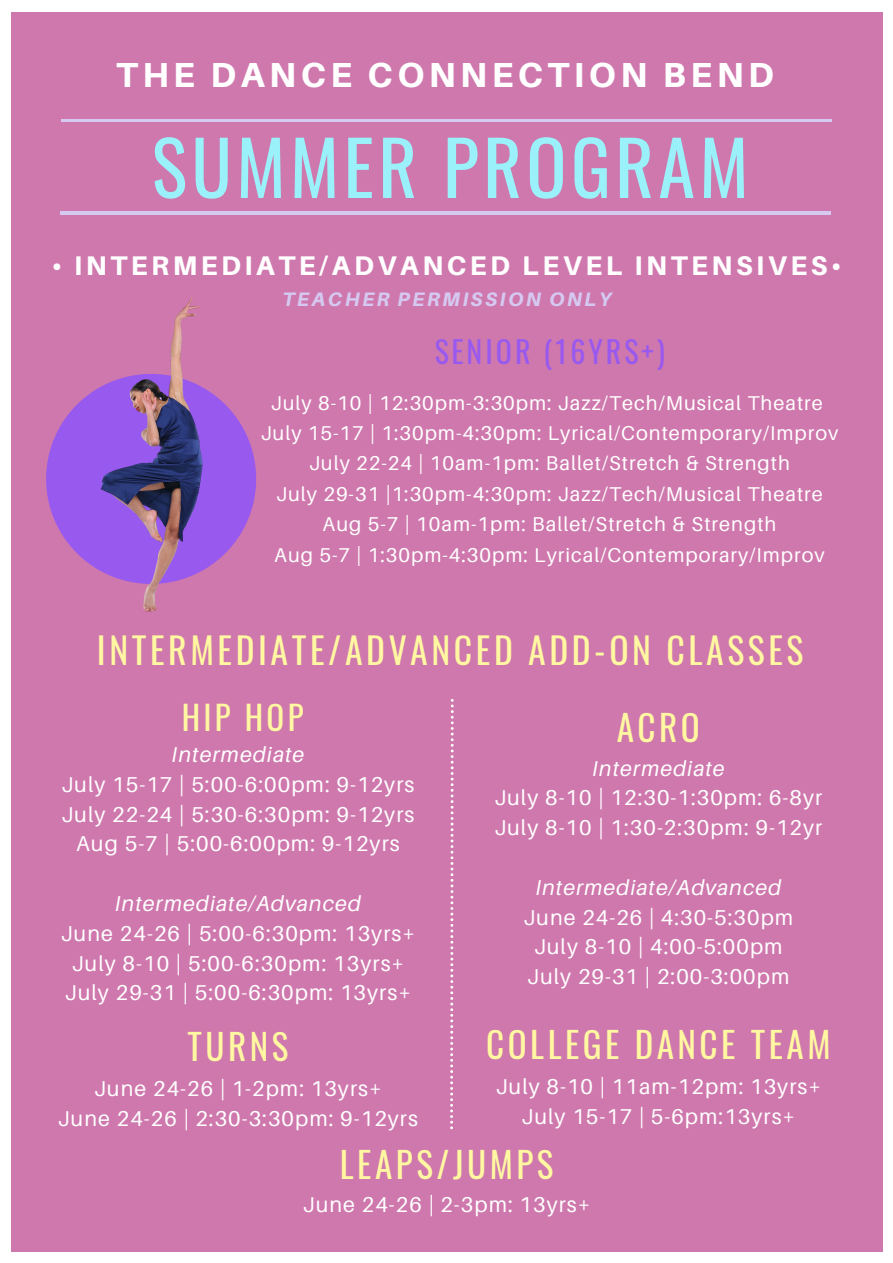
<style>
.page{position:relative;width:893px;height:1263px;background:#fff}
.page>*{position:absolute;margin:0;border:0;box-sizing:border-box;transform-origin:0 0}
.t1{font:74.4px "Oswald";letter-spacing:.06em;color:#9bf1f9}
.t2{font:35.78px "Oswald";letter-spacing:.1em;color:#fff7a1}
.t3{font:35.17px "Oswald";letter-spacing:.1em;color:#fff7a1}
.t4{font:800 34.72px "Aileron";letter-spacing:.13em;color:#fff}
.t5{font:32.92px "Oswald";letter-spacing:.1em;color:#fff7a1}
.t6{font:30px "Oswald";letter-spacing:.1em;color:#8c52ff}
.t7{font:800 27px "Aileron";letter-spacing:.13em;color:#fff}
.t8{font:21.52px/29.8px "Aileron";letter-spacing:.05em;color:#fff;text-align:center}
.t9{font:italic 21.52px "Aileron";letter-spacing:.05em;color:#fff}
.t10{font:21.45px/29.8px "Aileron";letter-spacing:.05em;color:#fff;text-align:center}
.t11{font:italic 21.45px "Aileron";letter-spacing:.05em;color:#fff}
.t12{font:20.02px/30.4px "Aileron";letter-spacing:.05em;color:#fff;text-align:center}
.t13{font:italic 800 19.5px "Aileron";letter-spacing:.13em;color:#d6c9f1}
</style>
<div class="page">
<div style="left:11px;top:12px;width:871px;height:1239px;background:#cf78ad"></div>
<svg style="left:450px;top:699px;width:4px;height:430px"></svg>
<hr style="left:60px;top:211px;width:770px;height:4px;background:#d6c9f1">
<hr style="left:62px;top:119px;width:769px;height:3px;background:#d6c9f1">
<img style="left:46px;top:297px;width:211px;height:315px">
<h3 class="t4" style="left:116px;top:54px;width:659px">THE DANCE CONNECTION BEND</h3>
<h1 class="t1" style="left:152px;top:109px;width:598px">SUMMER PROGRAM</h1>
<h3 class="t7" style="left:52px;top:249px;width:791px">• INTERMEDIATE/ADVANCED LEVEL INTENSIVES•</h3>
<p class="t13" style="left:282px;top:287px;width:331px">TEACHER PERMISSION ONLY</p>
<h3 class="t6" style="left:434px;top:328px;width:232px">SENIOR (16YRS+)</h3>
<p class="t12" style="left:261px;top:387px;width:579px">July 8-10 | 12:30pm-3:30pm: Jazz/Tech/Musical Theatre July 15-17 | 1:30pm-4:30pm: Lyrical/Contemporary/Improv July 22-24 | 10am-1pm: Ballet/Stretch &amp; Strength<br>July 29-31 |1:30pm-4:30pm: Jazz/Tech/Musical Theatre Aug 5-7 | 10am-1pm: Ballet/Stretch &amp; Strength<br>Aug 5-7 | 1:30pm-4:30pm: Lyrical/Contemporary/Improv</p>
<h2 class="t2" style="left:97px;top:622px;width:708px">INTERMEDIATE/ADVANCED ADD-ON CLASSES</h2>
<h3 class="t5" style="left:182px;top:692px;width:123px">HIP HOP</h3>
<p class="t9" style="left:172px;top:741px;width:134px">Intermediate</p>
<p class="t8" style="left:61px;top:769px;width:354px">July 15-17 | 5:00-6:00pm: 9-12yrs<br>July 22-24 | 5:30-6:30pm: 9-12yrs<br>Aug 5-7 | 5:00-6:00pm: 9-12yrs</p>
<p class="t9" style="left:115px;top:890px;width:248px">Intermediate/Advanced</p>
<p class="t8" style="left:61px;top:918px;width:356px">June 24-26 | 5:00-6:30pm: 13yrs+<br>July 8-10 | 5:00-6:30pm: 13yrs+<br>July 29-31 | 5:00-6:30pm: 13yrs+</p>
<h3 class="t3" style="left:187px;top:1019px;width:103px">TURNS</h3>
<p class="t10" style="left:58px;top:1073px;width:362px">June 24-26 | 1-2pm: 13yrs+<br>June 24-26 | 2:30-3:30pm: 9-12yrs</p>
<h3 class="t3" style="left:617px;top:700px;width:85px">ACRO</h3>
<p class="t11" style="left:592px;top:755px;width:134px">Intermediate</p>
<p class="t10" style="left:494px;top:782px;width:329px;text-align:left">July 8-10 | 12:30-1:30pm: 6-8yr<br>July 8-10 | 1:30-2:30pm: 9-12yr</p>
<p class="t11" style="left:535px;top:874px;width:247px">Intermediate/Advanced</p>
<p class="t10" style="left:523px;top:902px;width:271px">June 24-26 | 4:30-5:30pm<br>July 8-10 | 4:00-5:00pm<br>July 29-31 | 2:00-3:00pm</p>
<h3 class="t3" style="left:486px;top:1016px;width:346px">COLLEGE DANCE TEAM</h3>
<p class="t10" style="left:496px;top:1071px;width:327px">July 8-10 | 11am-12pm: 13yrs+<br>July 15-17 | 5-6pm:13yrs+</p>
<h3 class="t3" style="left:340px;top:1137px;width:215px">LEAPS/JUMPS</h3>
<p class="t10" style="left:303px;top:1189px;width:289px">June 24-26 | 2-3pm: 13yrs+</p>
</div>
